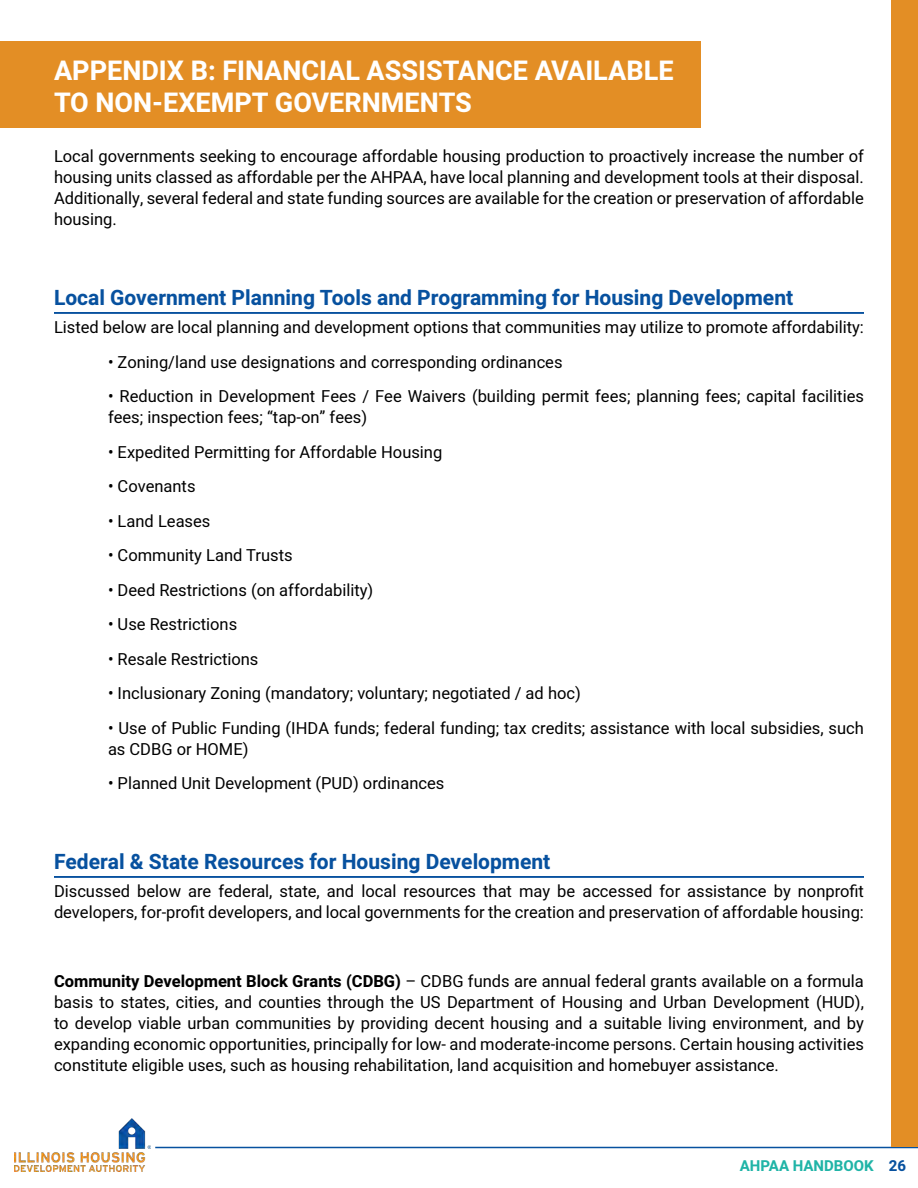
<style>
.page{position:relative;width:918px;height:1188px;background:#fff}
.page>*{position:absolute;margin:0;border:0;box-sizing:border-box;transform-origin:0 0}
.t1{font:700 27px/31.5px "Heebo";color:#fff}
.t2{font:700 21px "Heebo";color:#07519f}
.t3{font:16.5px/21px "Heebo";color:#000}
.t4{font:700 15px "Heebo";color:#20b4a7}
.s1{font-weight:700}
.s2{color:#07519f}
</style>
<div class="page">
<hr style="left:155px;top:1147px;width:763px;height:1px;background:#07519f">
<img style="left:15px;top:1118px;width:135px;height:53px">
<div style="left:0;top:41px;width:701px;height:86px;background:#e38e25"></div>
<hr style="left:54px;top:312px;width:810px;height:2px;background:#07519f">
<hr style="left:54px;top:876px;width:810px;height:2px;background:#07519f">
<div style="left:891px;top:0;width:27px;height:1147px;background:#e38e25"></div>
<h1 class="t1" style="left:54px;top:56px;width:621px">APPENDIX B: FINANCIAL ASSISTANCE AVAILABLE<br>TO NON-EXEMPT GOVERNMENTS</h1>
<p class="t3" style="left:54px;top:146px;width:812px;text-align:justify">Local governments seeking to encourage affordable housing production to proactively increase the number of housing units classed as affordable per the AHPAA, have local planning and development tools at their disposal.<br>Additionally, several federal and state funding sources are available for the creation or preservation of affordable housing.</p>
<p class="t2" style="left:54px;top:283px;width:741px">Local Government Planning Tools and Programming for Housing Development</p>
<p class="t3" style="left:54px;top:317px;width:811px">Listed below are local planning and development options that communities may utilize to promote affordability:</p>
<p class="t3" style="left:108px;top:351px;width:456px">• Zoning/land use designations and corresponding ordinances</p>
<p class="t3" style="left:108px;top:386px;width:757px">• Reduction in Development Fees / Fee Waivers (building permit fees; planning fees; capital facilities fees; inspection fees; “tap-on” fees)</p>
<p class="t3" style="left:108px;top:441px;width:336px">• Expedited Permitting for Affordable Housing</p>
<p class="t3" style="left:108px;top:476px;width:89px">• Covenants</p>
<p class="t3" style="left:108px;top:510px;width:104px">• Land Leases</p>
<p class="t3" style="left:108px;top:545px;width:186px">• Community Land Trusts</p>
<p class="t3" style="left:108px;top:579px;width:267px">• Deed Restrictions (on affordability)</p>
<p class="t3" style="left:108px;top:614px;width:131px">• Use Restrictions</p>
<p class="t3" style="left:108px;top:648px;width:152px">• Resale Restrictions</p>
<p class="t3" style="left:108px;top:683px;width:474px">• Inclusionary Zoning (mandatory; voluntary; negotiated / ad hoc)</p>
<p class="t3" style="left:108px;top:717px;width:757px">• Use of Public Funding (IHDA funds; federal funding; tax credits; assistance with local subsidies, such as CDBG or HOME)</p>
<p class="t3" style="left:108px;top:773px;width:338px">• Planned Unit Development (PUD) ordinances</p>
<p class="t2" style="left:54px;top:847px;width:498px">Federal &amp; State Resources for Housing Development</p>
<p class="t3" style="left:54px;top:881px;width:812px">Discussed below are federal, state, and local resources that may be accessed for assistance by nonprofit developers, for-profit developers, and local governments for the creation and preservation of affordable housing:</p>
<p class="t3" style="left:54px;top:971px;width:811px;text-align:justify"><span class="s1">Community Development Block Grants (CDBG)</span> – CDBG funds are annual federal grants available on a formula basis to states, cities, and counties through the US Department of Housing and Urban Development (HUD), to develop viable urban communities by providing decent housing and a suitable living environment, and by expanding economic opportunities, principally for low- and moderate-income persons. Certain housing activities constitute eligible uses, such as housing rehabilitation, land acquisition and homebuyer assistance.</p>
<p class="t4" style="left:740px;top:1156px;width:168px">AHPAA HANDBOOK <span class="s2">26</span></p>
</div>
